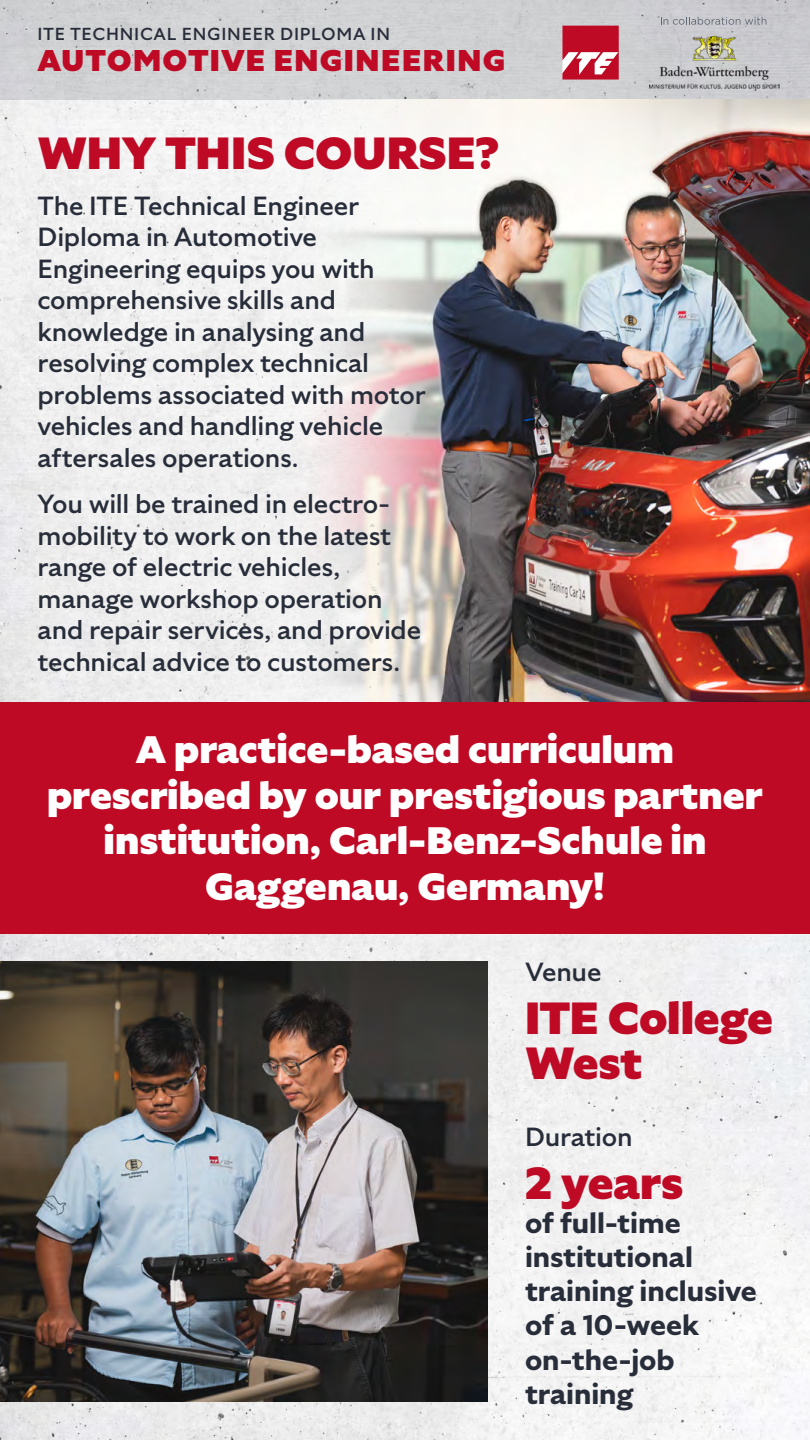
<style>
.page{position:relative;width:810px;height:1440px;background:#fff}
.page>*{position:absolute;margin:0;border:0;box-sizing:border-box;transform-origin:0 0}
.t1{font:900 45px/45px "Specter";letter-spacing:-.005em;color:#bf0a26}
.t2{font:900 38.25px/45.9px "Specter";color:#fff;text-align:center}
.t3{font:900 30px "Specter";letter-spacing:.045em;color:#bf0a26}
.t4{font:700 28.5px/34.2px "Specter";letter-spacing:-.005em;color:#282d3a}
.t5{font:500 26.25px/31.5px "Specter";letter-spacing:-.01em;color:#282d3a}
.t6{font:500 17.4px "Specter";letter-spacing:.04em;color:#282d3a}
</style>
<div class="page">
<img style="left:0;top:100px;width:810px;height:1340px">
<div style="left:0;top:0;width:810px;height:100px;background:#d0d1d3"></div>
<svg style="left:661px;top:17px;width:105px;height:8px"></svg>
<img style="left:650px;top:36px;width:129px;height:52px">
<svg style="left:562px;top:26px;width:57px;height:54px;background:#cb4056"></svg>
<img style="left:86px;top:100px;width:724px;height:602px">
<div style="left:0;top:702px;width:810px;height:232px;background:#bf0a26"></div>
<img style="left:0;top:961px;width:488px;height:441px">
<p class="t6" style="left:38px;top:22px;width:354px">ITE TECHNICAL ENGINEER DIPLOMA IN</p>
<p class="t3" style="left:38px;top:41px;width:469px">AUTOMOTIVE ENGINEERING</p>
<h1 class="t1" style="left:38px;top:132px;width:463px">WHY THIS COURSE?</h1>
<p class="t5" style="left:38px;top:190px;width:390px">The ITE Technical Engineer<br>Diploma in Automotive<br>Engineering equips you with comprehensive skills and knowledge in analysing and resolving complex technical problems associated with motor vehicles and handling vehicle aftersales operations.</p>
<p class="t5" style="left:38px;top:488px;width:385px">You will be trained in electro&shy;mobility to work on the latest range of electric vehicles, manage workshop operation and repair services, and provide technical advice to customers.</p>
<h2 class="t2" style="left:47px;top:727px;width:718px">A practice-based curriculum prescribed by our prestigious partner institution, Carl-Benz-Schule in<br>Gaggenau, Germany!</h2>
<p class="t5" style="left:525px;top:956px;width:78px">Venue</p>
<h1 class="t1" style="left:525px;top:996px;width:250px">ITE College<br>West</h1>
<p class="t5" style="left:525px;top:1121px;width:109px">Duration</p>
<h1 class="t1" style="left:525px;top:1161px;width:160px">2 years</h1>
<p class="t4" style="left:525px;top:1206px;width:233px">of full-time institutional training inclusive of a 10-week on-the-job training</p>
</div>
